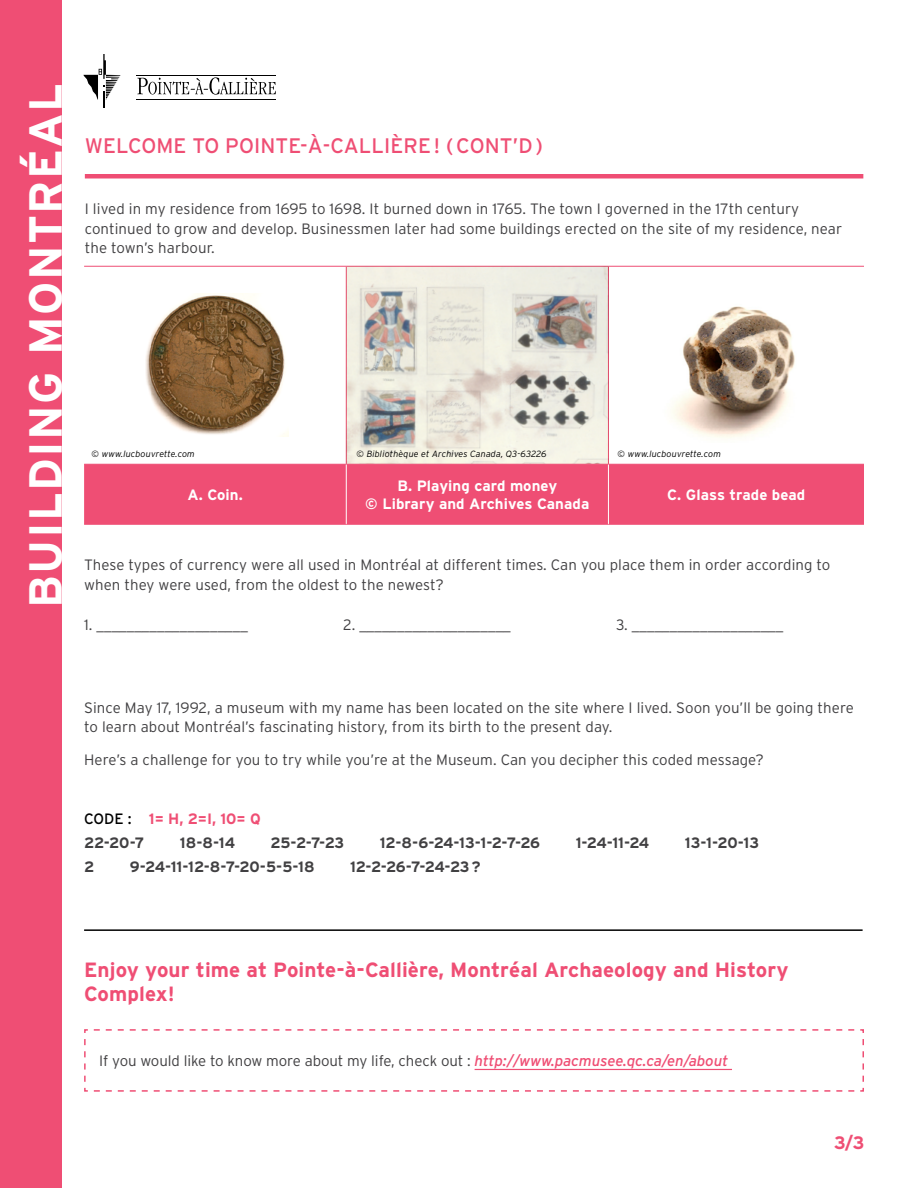
<style>
.page{position:relative;width:918px;height:1188px;background:#fff}
.page>*{position:absolute;margin:0;border:0;box-sizing:border-box;transform-origin:0 0}
.t1{font:700 46.35px "Interstate";letter-spacing:.03em;color:#fff}
.t2{font:21px "Interstate";letter-spacing:.005em;color:#ef4e74}
.t3{font:700 20.55px/24.3px "Interstate";letter-spacing:.005em;color:#ef4e74}
.t4{font:700 18px "Interstate";color:#ef4e74}
.t5{font:300 15px/19.5px "Interstate";letter-spacing:.005em;color:#414042}
.t6{font:700 15px "Interstate";letter-spacing:-.015em;color:#414042}
.t7{font:700 15px/18px "Interstate";letter-spacing:.005em;color:#fff;text-align:center}
.t8{font:700 15px/24px "Interstate";color:#ef4e74}
.t9{font:italic 300 9px "Interstate";letter-spacing:.015em;color:#000}
.s1{font-weight:400;color:#000}
.s2{color:#414042}
.s3{font-weight:400;font-style:italic;color:#ef4e74}
</style>
<div class="page">
<div style="left:0;top:0;width:61px;height:1188px;background:#ef4e74"></div>
<svg style="left:137px;top:77px;width:139px;height:18px"></svg>
<hr style="left:137px;top:75px;width:139px;height:1px;background:#000">
<hr style="left:137px;top:99px;width:139px;height:1px;background:#000">
<svg style="left:83px;top:54px;width:37px;height:54px"></svg>
<hr style="left:85px;top:174px;width:778px;height:4px;background:#ef4e74">
<div style="left:84px;top:465px;width:780px;height:59px;background:#ef4e74"></div>
<hr style="left:84px;top:464px;width:262px;height:1px;background:#ef4e74">
<hr style="left:346px;top:464px;width:262px;height:1px;background:#ef4e74">
<hr style="left:608px;top:464px;width:256px;height:1px;background:#ef4e74">
<hr style="left:84px;top:524px;width:262px;height:1px;background:#ef4e74">
<hr style="left:346px;top:524px;width:262px;height:1px;background:#ef4e74">
<hr style="left:608px;top:524px;width:256px;height:1px;background:#ef4e74">
<hr style="left:346px;top:465px;width:1px;height:59px;background:#fff">
<hr style="left:608px;top:465px;width:1px;height:59px;background:#fff">
<hr style="left:84px;top:266px;width:262px;height:1px;background:#ef4e74">
<hr style="left:346px;top:266px;width:262px;height:1px;background:#ef4e74">
<hr style="left:346px;top:267px;width:1px;height:197px;background:#ef4e74">
<hr style="left:608px;top:266px;width:256px;height:1px;background:#ef4e74">
<hr style="left:608px;top:267px;width:1px;height:197px;background:#ef4e74">
<img style="left:145px;top:294px;width:143px;height:142px">
<img style="left:347px;top:267px;width:261px;height:197px">
<img style="left:671px;top:306px;width:124px;height:133px">
<svg style="left:84px;top:1029px;width:780px;height:63px"></svg>
<hr style="left:84px;top:929px;width:779px;height:2px;background:#000">
<h1 class="t1" style="left:20px;top:608px;width:527px;rotate:-90deg">BUILDING MONTRÉAL</h1>
<h2 class="t2" style="left:85px;top:134px;width:459px">WELCOME TO POINTE-À-CALLIÈRE! (CONT’D)</h2>
<p class="t5" style="left:85px;top:199px;width:759px">I lived in my residence from 1695 to 1698. It burned down in 1765. The town I governed in the 17th century continued to grow and develop. Businessmen later had some buildings erected on the site of my residence, near the town’s harbour.</p>
<p class="t9" style="left:92px;top:449px;width:105px">© www.lucbouvrette.com</p>
<p class="t9" style="left:357px;top:449px;width:191px">© Bibliothèque et Archives Canada, Q3-63226</p>
<p class="t9" style="left:618px;top:449px;width:105px">© www.lucbouvrette.com</p>
<p class="t7" style="left:188px;top:486px;width:57px">A. Coin.</p>
<p class="t7" style="left:365px;top:477px;width:226px">B. Playing card money<br>© Library and Archives Canada</p>
<p class="t7" style="left:667px;top:486px;width:140px">C. Glass trade bead</p>
<p class="t5" style="left:84px;top:555px;width:748px">These types of currency were all used in Montréal at different times. Can you place them in order according to when they were used, from the oldest to the newest?</p>
<p class="t5" style="left:84px;top:615px;width:165px">1. ____________________</p>
<p class="t5" style="left:343px;top:615px;width:169px">2. ____________________</p>
<p class="t5" style="left:616px;top:615px;width:169px">3. ____________________</p>
<p class="t5" style="left:84px;top:697px;width:771px">Since May 17, 1992, a museum with my name has been located on the site where I lived. Soon you’ll be going there to learn about Montréal’s fascinating history, from its birth to the present day.</p>
<p class="t5" style="left:84px;top:750px;width:681px">Here’s a challenge for you to try while you’re at the Museum. Can you decipher this coded message?</p>
<p class="t8" style="left:84px;top:806px;width:178px"><span class="s1">CODE :</span> 1= H, 2=I, 10= Q<br><span class="s2">22-20-7</span></p>
<p class="t6" style="left:180px;top:834px;width:57px">18-8-14</p>
<p class="t6" style="left:271px;top:834px;width:75px">25-2-7-23</p>
<p class="t6" style="left:380px;top:834px;width:162px">12-8-6-24-13-1-2-7-26</p>
<p class="t6" style="left:576px;top:834px;width:75px">1-24-11-24</p>
<p class="t6" style="left:685px;top:834px;width:76px">13-1-20-13</p>
<p class="t6" style="left:84px;top:858px;width:12px">2</p>
<p class="t6" style="left:130px;top:858px;width:186px">9-24-11-12-8-7-20-5-5-18</p>
<p class="t6" style="left:350px;top:858px;width:132px">12-2-26-7-24-23 ?</p>
<h3 class="t3" style="left:84px;top:958px;width:706px">Enjoy your time at Pointe-à-Callière, Montréal Archaeology and History<br>Complex!</h3>
<p class="t5" style="left:99px;top:1051px;width:630px">If you would like to know more about my life, check out : <span class="s3">http://www.pacmusee.qc.ca/en/about</span></p>
<p class="t4" style="left:834px;top:1132px;width:32px">3/3</p>
</div>
